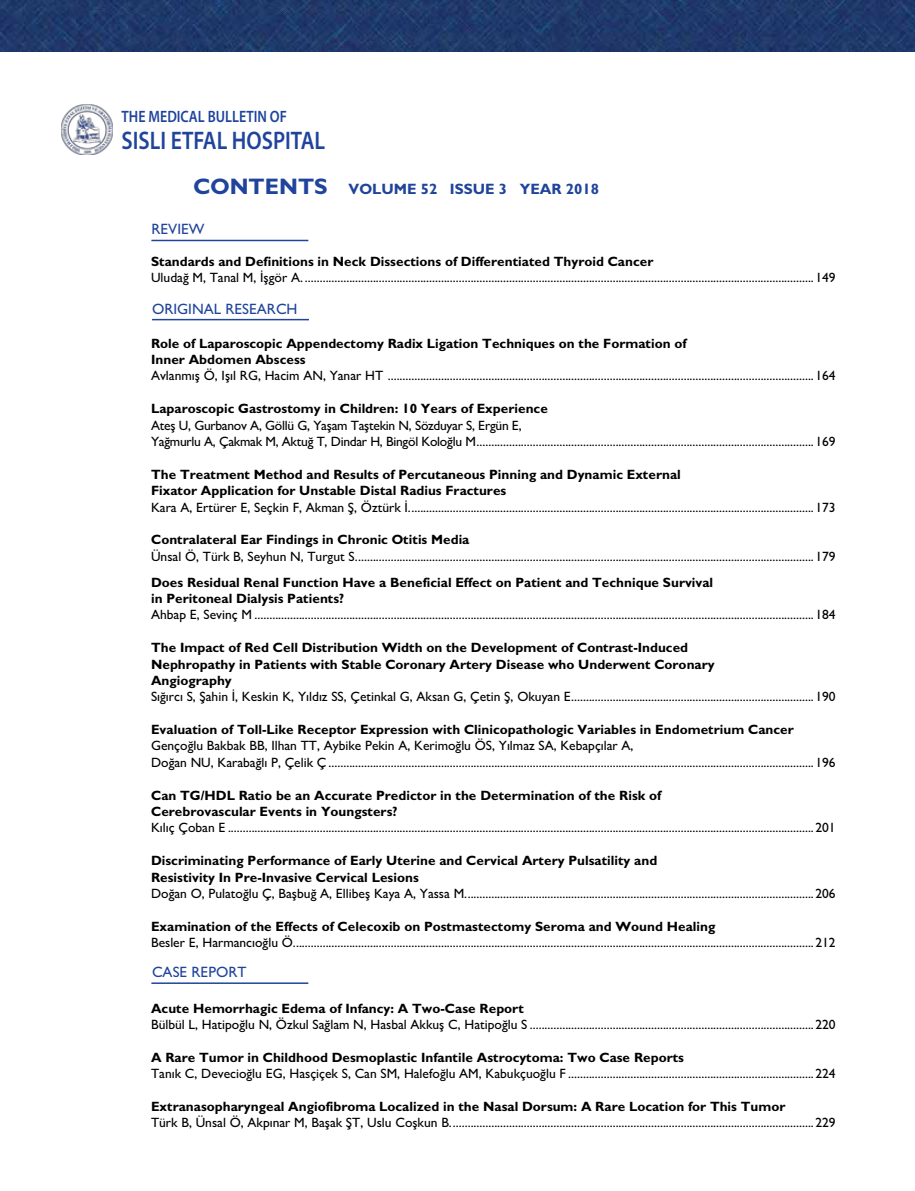
<style>
.page{position:relative;width:915px;height:1191px;background:#fff}
.page>*{position:absolute;margin:0;border:0;box-sizing:border-box;transform-origin:0 0}
.t1{font:600 25.5px "Myriad Pro";color:#20449c;scale:.85 1}
.t2{font:600 16.5px "Myriad Pro";color:#20449c;scale:.85 1}
.t3{font:500 15px "Gill Sans MT Pro";color:#20449c}
.t4{font:700 15px "Gill Sans MT Pro";color:#20449c}
.t5{font:500 13.5px/16.4px "Gill Sans MT Pro";color:#000}
.t6{font:700 13.5px/16.4px "Gill Sans MT Pro";color:#000}
.t7{font:500 13.5px/16.4px "Gill Sans MT Pro";letter-spacing:-.02em;color:#000}
.s1{font-size:22.5px}
</style>
<div class="page">
<img style="left:61px;top:104px;width:51px;height:51px">
<hr style="left:151px;top:240px;width:157px;height:1px;background:#20449c">
<img style="left:0;top:0;width:914px;height:52px">
<hr style="left:152px;top:319px;width:157px;height:1px;background:#20449c">
<hr style="left:151px;top:982px;width:157px;height:2px;background:#20449c">
<p class="t2" style="left:121px;top:106px;width:196px">THE MEDICAL BULLETIN OF</p>
<h1 class="t1" style="left:121px;top:124px;width:241px">SISLI ETFAL HOSPITAL</h1>
<p class="t4" style="left:193px;top:180px;width:407px"><span class="s1">CONTENTS</span> VOLUME 52 ISSUE 3 YEAR 2018</p>
<p class="t3" style="left:151px;top:220px;width:55px">REVIEW</p>
<p class="t6" style="left:151px;top:253px;width:503px">Standards and Definitions in Neck Dissections of Differentiated Thyroid Cancer</p>
<p class="t5" style="left:151px;top:269px;width:686px">Uludağ M, Tanal M, İşgör A. ............................................................................................................................................................................149</p>
<p class="t3" style="left:152px;top:300px;width:147px">ORIGINAL RESEARCH</p>
<p class="t6" style="left:151px;top:335px;width:537px">Role of Laparoscopic Appendectomy Radix Ligation Techniques on the Formation of<br>Inner Abdomen Abscess</p>
<p class="t5" style="left:151px;top:367px;width:686px">Avlanmış Ö, Işıl RG, Hacim AN, Yanar HT ................................................................................................................................................164</p>
<p class="t6" style="left:151px;top:400px;width:398px">Laparoscopic Gastrostomy in Children: 10 Years of Experience</p>
<p class="t7" style="left:151px;top:417px;width:686px">Ateş U, Gurbanov A, Göllü G, Yaşam Taştekin N, Sözduyar S, Ergün E,<br>Yağmurlu A, Çakmak M, Aktuğ T, Dindar H, Bingöl Koloğlu M..................................................................................................................169</p>
<p class="t6" style="left:151px;top:466px;width:531px">The Treatment Method and Results of Percutaneous Pinning and Dynamic External<br>Fixator Application for Unstable Distal Radius Fractures</p>
<p class="t5" style="left:151px;top:498px;width:686px">Kara A, Ertürer E, Seçkin F, Akman Ş, Öztürk İ.........................................................................................................................................173</p>
<p class="t6" style="left:151px;top:531px;width:320px">Contralateral Ear Findings in Chronic Otitis Media</p>
<p class="t5" style="left:151px;top:548px;width:686px">Ünsal Ö, Türk B, Seyhun N, Turgut S...........................................................................................................................................................179</p>
<p class="t6" style="left:151px;top:573px;width:563px">Does Residual Renal Function Have a Beneficial Effect on Patient and Technique Survival in Peritoneal Dialysis Patients?</p>
<p class="t5" style="left:151px;top:606px;width:686px">Ahbap E, Sevinç M .............................................................................................................................................................................................184</p>
<p class="t6" style="left:151px;top:639px;width:565px">The Impact of Red Cell Distribution Width on the Development of Contrast-Induced<br>Nephropathy in Patients with Stable Coronary Artery Disease who Underwent Coronary<br>Angiography</p>
<p class="t5" style="left:151px;top:688px;width:686px">Sığırcı S, Şahin İ, Keskin K, Yıldız SS, Çetinkal G, Aksan G, Çetin Ş, Okuyan E..................................................................................190</p>
<p class="t6" style="left:151px;top:721px;width:644px">Evaluation of Toll-Like Receptor Expression with Clinicopathologic Variables in Endometrium Cancer</p>
<p class="t5" style="left:151px;top:737px;width:686px">Gençoğlu Bakbak BB, Ilhan TT, Aybike Pekin A, Kerimoğlu ÖS, Yılmaz SA, Kebapçılar A,<br>Doğan NU, Karabağlı P, Çelik Ç ....................................................................................................................................................................196</p>
<p class="t6" style="left:151px;top:786px;width:511px">Can TG/HDL Ratio be an Accurate Predictor in the Determination of the Risk of<br>Cerebrovascular Events in Youngsters?</p>
<p class="t5" style="left:151px;top:819px;width:686px">Kılıç Çoban E ......................................................................................................................................................................................................201</p>
<p class="t6" style="left:151px;top:852px;width:507px">Discriminating Performance of Early Uterine and Cervical Artery Pulsatility and<br>Resistivity In Pre-Invasive Cervical Lesions</p>
<p class="t5" style="left:151px;top:885px;width:686px">Doğan O, Pulatoğlu Ç, Başbuğ A, Ellibeş Kaya A, Yassa M......................................................................................................................206</p>
<p class="t6" style="left:151px;top:917px;width:565px">Examination of the Effects of Celecoxib on Postmastectomy Seroma and Wound Healing</p>
<p class="t5" style="left:151px;top:934px;width:686px">Besler E, Harmancıoğlu Ö................................................................................................................................................................................212</p>
<p class="t3" style="left:152px;top:963px;width:96px">CASE REPORT</p>
<p class="t6" style="left:151px;top:999px;width:374px">Acute Hemorrhagic Edema of Infancy: A Two-Case Report</p>
<p class="t5" style="left:151px;top:1016px;width:686px">Bülbül L, Hatipoğlu N, Özkul Sağlam N, Hasbal Akkuş C, Hatipoğlu S ................................................................................................220</p>
<p class="t6" style="left:151px;top:1048px;width:534px">A Rare Tumor in Childhood Desmoplastic Infantile Astrocytoma: Two Case Reports</p>
<p class="t5" style="left:151px;top:1065px;width:686px">Tanık C, Devecioğlu EG, Hasçiçek S, Can SM, Halefoğlu AM, Kabukçuoğlu F ...................................................................................224</p>
<p class="t6" style="left:151px;top:1097px;width:635px">Extranasopharyngeal Angiofibroma Localized in the Nasal Dorsum: A Rare Location for This Tumor</p>
<p class="t5" style="left:151px;top:1114px;width:686px">Türk B, Ünsal Ö, Akpınar M, Başak ŞT, Uslu Coşkun B...........................................................................................................................229</p>
</div>
